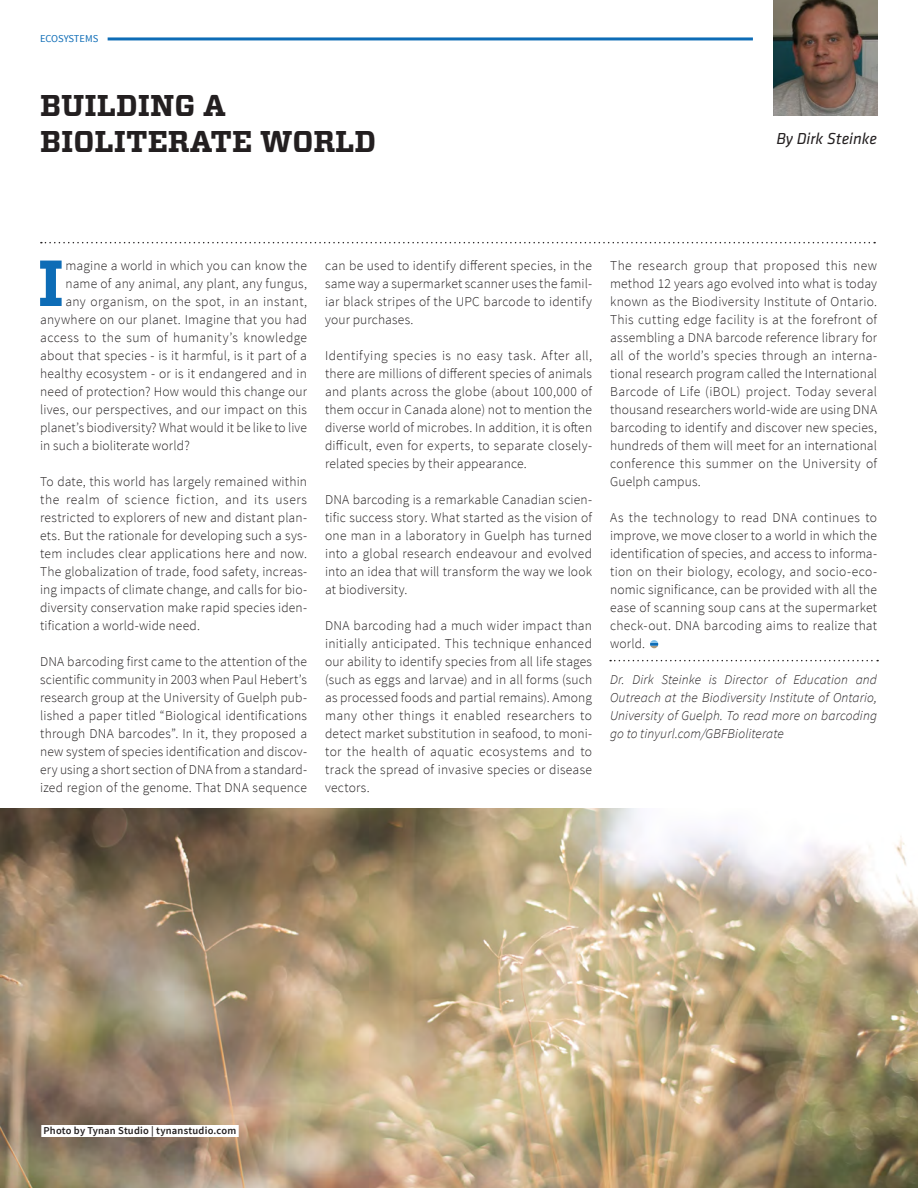
<style>
.page{position:relative;width:918px;height:1188px;background:#fff}
.page>*{position:absolute;margin:0;border:0;box-sizing:border-box;transform-origin:0 0}
.Paragraph_Style_1{font:700 64.95px "Vitesse";color:#0d6cb6}
.Headline_Sub{font:700 30px "Vitesse";color:#231f20}
.t1{font:italic 16.5px "Klavika";color:#231f20}
.Paragraph_Style_1-2{font:300 13.5px/18px "Source Sans Pro";letter-spacing:.015em;color:#231f20;text-align:justify}
.t2{font:italic 300 13.5px/18px "Source Sans Pro";letter-spacing:.005em;color:#231f20;text-align:justify}
.t3{font:600 10.5px "Source Sans Pro";letter-spacing:.02em;color:#231f20}
.t4{font:10.5px "Source Sans Pro";color:#0d6cb6}
</style>
<div class="page">
<hr style="left:108px;top:37px;width:645px;height:3px;background:#0d6cb6">
<svg style="left:41px;top:242px;width:834px;height:1px"></svg>
<img style="left:773px;top:0;width:104px;height:115px">
<svg style="left:610px;top:660px;width:268px;height:1px"></svg>
<img style="left:0;top:808px;width:918px;height:380px">
<div style="left:41px;top:1125px;width:198px;height:12px;background:#fff"></div>
<svg style="left:650px;top:640px;width:8px;height:8px"></svg>
<p class="t4" style="left:40px;top:32px;width:60px">ECOSYSTEMS</p>
<p class="Headline_Sub" style="left:40px;top:85px;width:187px">BUILDING A</p>
<p class="Headline_Sub" style="left:40px;top:121px;width:338px">BIOLITERATE WORLD</p>
<p class="t1" style="left:776px;top:130px;width:102px">By Dirk Steinke</p>
<p class="Paragraph_Style_1" style="left:38px;top:240px;width:28px">I</p>
<p class="Paragraph_Style_1-2" style="left:66px;top:257px;width:243px">magine a world in which you can know the</p>
<p class="Paragraph_Style_1-2" style="left:66px;top:275px;width:243px">name of any animal, any plant, any fungus,</p>
<p class="Paragraph_Style_1-2" style="left:66px;top:293px;width:243px">any organism, on the spot, in an instant,</p>
<p class="Paragraph_Style_1-2" style="left:40px;top:311px;width:269px">anywhere on our planet. Imagine that you had</p>
<p class="Paragraph_Style_1-2" style="left:40px;top:329px;width:269px">access to the sum of humanity’s knowledge</p>
<p class="Paragraph_Style_1-2" style="left:40px;top:347px;width:268px">about that species - is it harmful, is it part of a</p>
<p class="Paragraph_Style_1-2" style="left:40px;top:365px;width:268px">healthy ecosystem - or is it endangered and in</p>
<p class="Paragraph_Style_1-2" style="left:40px;top:383px;width:269px">need of protection? How would this change our</p>
<p class="Paragraph_Style_1-2" style="left:40px;top:401px;width:268px">lives, our perspectives, and our impact on this</p>
<p class="Paragraph_Style_1-2" style="left:40px;top:419px;width:268px">planet’s biodiversity? What would it be like to live</p>
<p class="Paragraph_Style_1-2" style="left:40px;top:437px;width:151px">in such a bioliterate world?</p>
<p class="Paragraph_Style_1-2" style="left:40px;top:473px;width:269px">To date, this world has largely remained within the realm of science fiction, and its users restricted to explorers of new and distant plan&shy;ets. But the rationale for developing such a sys&shy;tem includes clear applications here and now.<br>The globalization of trade, food safety, increas&shy;ing impacts of climate change, and calls for bio&shy;diversity conservation make rapid species iden&shy;tification a world-wide need.</p>
<p class="Paragraph_Style_1-2" style="left:40px;top:653px;width:269px">DNA barcoding first came to the attention of the scientific community in 2003 when Paul Hebert’s research group at the University of Guelph pub&shy;lished a paper titled “Biological identifications through DNA barcodes”. In it, they proposed a new system of species identification and discov&shy;ery using a short section of DNA from a standard&shy;ized region of the genome. That DNA sequence</p>
<p class="Paragraph_Style_1-2" style="left:325px;top:256px;width:269px">can be used to identify different species, in the same way a supermarket scanner uses the famil&shy;iar black stripes of the UPC barcode to identify your purchases.</p>
<p class="Paragraph_Style_1-2" style="left:325px;top:346px;width:269px">Identifying species is no easy task. After all, there are millions of different species of animals and plants across the globe (about 100,000 of them occur in Canada alone) not to mention the diverse world of microbes. In addition, it is often difficult, even for experts, to separate closely&shy;related species by their appearance.</p>
<p class="Paragraph_Style_1-2" style="left:325px;top:490px;width:269px">DNA barcoding is a remarkable Canadian scien&shy;tific success story. What started as the vision of one man in a laboratory in Guelph has turned into a global research endeavour and evolved into an idea that will transform the way we look at biodiversity.</p>
<p class="Paragraph_Style_1-2" style="left:325px;top:616px;width:269px">DNA barcoding had a much wider impact than initially anticipated. This technique enhanced our ability to identify species from all life stages (such as eggs and larvae) and in all forms (such as processed foods and partial remains). Among many other things it enabled researchers to detect market substitution in seafood, to moni&shy;tor the health of aquatic ecosystems and to track the spread of invasive species or disease vectors.</p>
<p class="Paragraph_Style_1-2" style="left:610px;top:256px;width:269px">The research group that proposed this new method 12 years ago evolved into what is today known as the Biodiversity Institute of Ontario.<br>This cutting edge facility is at the forefront of assembling a DNA barcode reference library for all of the world’s species through an interna&shy;tional research program called the International Barcode of Life (iBOL) project. Today several thousand researchers world-wide are using DNA barcoding to identify and discover new species, hundreds of them will meet for an international conference this summer on the University of Guelph campus.</p>
<p class="Paragraph_Style_1-2" style="left:610px;top:508px;width:269px">As the technology to read DNA continues to improve, we move closer to a world in which the identification of species, and access to informa&shy;tion on their biology, ecology, and socio-eco&shy;nomic significance, can be provided with all the ease of scanning soup cans at the supermarket check-out. DNA barcoding aims to realize that world.</p>
<p class="t2" style="left:610px;top:670px;width:268px">Dr. Dirk Steinke is Director of Education and Outreach at the Biodiversity Institute of Ontario, University of Guelph. To read more on barcoding go to tinyurl.com/GBFBioliterate</p>
<p class="t3" style="left:44px;top:1124px;width:194px">Photo by Tynan Studio | tynanstudio.com</p>
</div>
